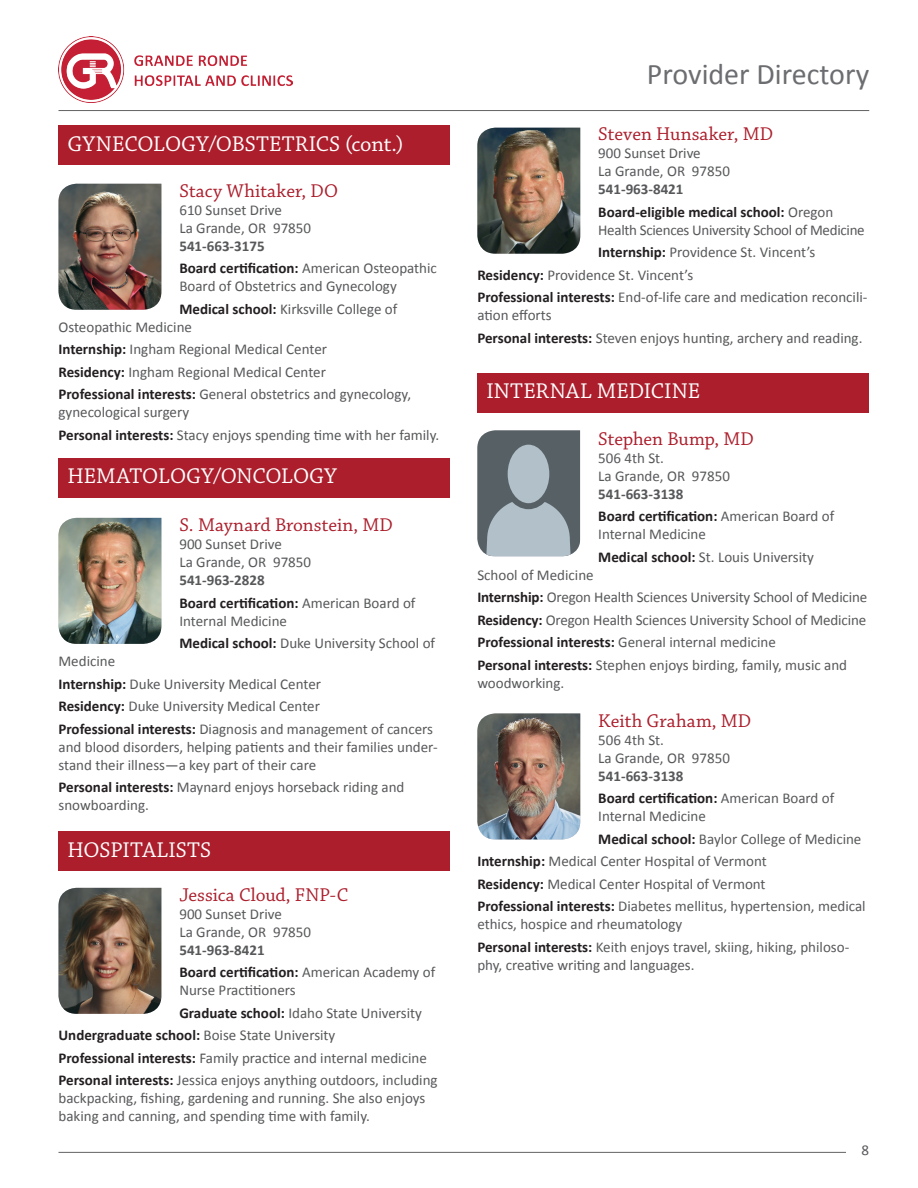
<style>
.page{position:relative;width:918px;height:1188px;background:#fff}
.page>*{position:absolute;margin:0;border:0;box-sizing:border-box;transform-origin:0 0}
.t1{font:30px "Calibri";color:#6c6d70}
.t2{font:22.5px "Chaparral Pro";color:#fff}
.t3{font:19.5px "Chaparral Pro";color:#ac1e2c}
.t4{font:15px/22.5px "Calibri";color:#57585a}
.t5{font:700 15px/22.5px "Calibri";color:#231f20}
.t6{font:15px "Calibri";letter-spacing:-.02em;color:#57585a}
.s1{color:#57585a}
.s2{font-weight:400;color:#57585a}
.s3{font-weight:700;color:#231f20}
</style>
<div class="page">
<img style="left:59px;top:36px;width:234px;height:66px">
<hr style="left:58px;top:110px;width:811px;height:1px;background:#636366">
<hr style="left:58px;top:1152px;width:788px;height:1px;background:#636366">
<img style="left:477px;top:128px;width:103px;height:126px">
<div style="left:477px;top:373px;width:392px;height:39px;background:#ac1e2c"></div>
<svg style="left:477px;top:430px;width:103px;height:126px;background:#7c878d"></svg>
<div style="left:505px;top:442px;width:47px;height:64px;background:#b1c0c9;border-radius:50%"></div>
<div style="left:502px;top:439px;width:53px;height:70px;border:6px solid #576065;border-radius:50%"></div>
<img style="left:477px;top:713px;width:103px;height:126px">
<div style="left:58px;top:126px;width:392px;height:39px;background:#ac1e2c"></div>
<img style="left:58px;top:184px;width:103px;height:126px">
<div style="left:58px;top:458px;width:392px;height:39px;background:#ac1e2c"></div>
<img style="left:58px;top:518px;width:103px;height:126px">
<div style="left:58px;top:831px;width:392px;height:40px;background:#ac1e2c"></div>
<img style="left:58px;top:888px;width:103px;height:126px">
<h2 class="t2" style="left:68px;top:132px;width:337px">GYNECOLOGY/OBSTETRICS (cont.)</h2>
<h3 class="t3" style="left:179px;top:180px;width:160px">Stacy Whitaker, DO</h3>
<p class="t4" style="left:179px;top:200px;width:133px;line-height:18px">610 Sunset Drive<br>La Grande, OR 97850</p>
<p class="t5" style="left:179px;top:234px;width:259px"><span class="s1">541-663-3175<br></span>Board certification: <span class="s2">American Osteopathic</span></p>
<p class="t4" style="left:179px;top:275px;width:219px">Board of Obstetrics and Gynecology<br><span class="s3">Medical school:</span> Kirksville College of</p>
<p class="t4" style="left:58px;top:315px;width:354px">Osteopathic Medicine<br><span class="s3">Internship:</span> Ingham Regional Medical Center<br><span class="s3">Residency:</span> Ingham Regional Medical Center<br><span class="s3">Professional interests:</span> General obstetrics and gynecology,</p>
<p class="t4" style="left:58px;top:401px;width:382px">gynecological surgery<br><span class="s3">Personal interests:</span> Stacy enjoys spending time with her family.</p>
<h2 class="t2" style="left:68px;top:464px;width:271px">HEMATOLOGY/ONCOLOGY</h2>
<h3 class="t3" style="left:179px;top:514px;width:215px">S. Maynard Bronstein, MD</h3>
<p class="t4" style="left:179px;top:535px;width:133px;line-height:18px">900 Sunset Drive<br>La Grande, OR 97850</p>
<p class="t5" style="left:179px;top:568px;width:238px"><span class="s1">541-963-2828<br></span>Board certification: <span class="s2">American Board of</span></p>
<p class="t4" style="left:179px;top:609px;width:257px">Internal Medicine<br><span class="s3">Medical school:</span> Duke University School of</p>
<p class="t4" style="left:58px;top:649px;width:376px">Medicine<br><span class="s3">Internship:</span> Duke University Medical Center<br><span class="s3">Residency:</span> Duke University Medical Center<br><span class="s3">Professional interests:</span> Diagnosis and management of cancers</p>
<p class="t4" style="left:58px;top:737px;width:381px;line-height:18px">and blood disorders, helping patients and their families under&shy;stand their illness—a key part of their care</p>
<p class="t4" style="left:58px;top:778px;width:347px;line-height:18px"><span class="s3">Personal interests:</span> Maynard enjoys horseback riding and snowboarding.</p>
<h2 class="t2" style="left:68px;top:837px;width:145px">HOSPITALISTS</h2>
<h3 class="t3" style="left:179px;top:884px;width:170px">Jessica Cloud, FNP-C</h3>
<p class="t4" style="left:179px;top:904px;width:133px;line-height:18px">900 Sunset Drive<br>La Grande, OR 97850</p>
<p class="t5" style="left:179px;top:938px;width:257px"><span class="s1">541-963-8421<br></span>Board certification: <span class="s2">American Academy of</span></p>
<p class="t4" style="left:179px;top:979px;width:118px">Nurse Practitioners</p>
<p class="t4" style="left:179px;top:1001px;width:244px"><span class="s3">Graduate school:</span> Idaho State University</p>
<p class="t5" style="left:59px;top:1023px;width:278px">Undergraduate school: <span class="s2">Boise State University</span></p>
<p class="t4" style="left:59px;top:1046px;width:370px"><span class="s3">Professional interests:</span> Family practice and internal medicine</p>
<p class="t4" style="left:59px;top:1069px;width:381px"><span class="s3">Personal interests:</span> Jessica enjoys anything outdoors, including</p>
<p class="t4" style="left:59px;top:1089px;width:368px;line-height:18px">backpacking, fishing, gardening and running. She also enjoys baking and canning, and spending time with family.</p>
<h1 class="t1" style="left:647px;top:53px;width:224px">Provider Directory</h1>
<h3 class="t3" style="left:598px;top:123px;width:177px">Steven Hunsaker, MD</h3>
<p class="t4" style="left:598px;top:144px;width:133px;line-height:18px">900 Sunset Drive<br>La Grande, OR 97850</p>
<p class="t5" style="left:598px;top:177px;width:237px"><span class="s1">541-963-8421<br></span>Board-eligible medical school: <span class="s2">Oregon</span></p>
<p class="t6" style="left:598px;top:219px;width:268px">Health Sciences University School of Medicine</p>
<p class="t4" style="left:598px;top:240px;width:219px"><span class="s3">Internship:</span> Providence St. Vincent’s</p>
<p class="t4" style="left:477px;top:263px;width:217px"><span class="s3">Residency:</span> Providence St. Vincent’s</p>
<p class="t4" style="left:477px;top:285px;width:392px"><span class="s3">Professional interests:</span> End-of-life care and medication reconcili-</p>
<p class="t4" style="left:477px;top:303px;width:387px">ation efforts<br><span class="s3">Personal interests:</span> Steven enjoys hunting, archery and reading.</p>
<h2 class="t2" style="left:486px;top:379px;width:216px">INTERNAL MEDICINE</h2>
<h3 class="t3" style="left:598px;top:428px;width:157px">Stephen Bump, MD</h3>
<p class="t4" style="left:598px;top:448px;width:133px;line-height:18px">506 4th St.<br>La Grande, OR 97850</p>
<p class="t5" style="left:598px;top:482px;width:238px"><span class="s1">541-663-3138<br></span>Board certification: <span class="s2">American Board of</span></p>
<p class="t4" style="left:598px;top:522px;width:217px">Internal Medicine<br><span class="s3">Medical school:</span> St. Louis University</p>
<p class="t4" style="left:477px;top:563px;width:391px">School of Medicine<br><span class="s3">Internship:</span> Oregon Health Sciences University School of Medicine <span class="s3">Residency:</span> Oregon Health Sciences University School of Medicine <span class="s3">Professional interests:</span> General internal medicine<br><span class="s3">Personal interests:</span> Stephen enjoys birding, family, music and</p>
<p class="t4" style="left:477px;top:671px;width:88px">woodworking.</p>
<h3 class="t3" style="left:598px;top:710px;width:155px">Keith Graham, MD</h3>
<p class="t4" style="left:598px;top:730px;width:133px;line-height:18px">506 4th St.<br>La Grande, OR 97850</p>
<p class="t5" style="left:598px;top:764px;width:238px"><span class="s1">541-663-3138<br></span>Board certification: <span class="s2">American Board of</span></p>
<p class="t4" style="left:598px;top:804px;width:109px">Internal Medicine</p>
<p class="t4" style="left:598px;top:827px;width:265px"><span class="s3">Medical school:</span> Baylor College of Medicine</p>
<p class="t4" style="left:477px;top:849px;width:291px"><span class="s3">Internship:</span> Medical Center Hospital of Vermont</p>
<p class="t4" style="left:477px;top:872px;width:290px"><span class="s3">Residency:</span> Medical Center Hospital of Vermont</p>
<p class="t4" style="left:477px;top:894px;width:390px"><span class="s3">Professional interests:</span> Diabetes mellitus, hypertension, medical</p>
<p class="t4" style="left:477px;top:912px;width:373px">ethics, hospice and rheumatology<br><span class="s3">Personal interests:</span> Keith enjoys travel, skiing, hiking, philoso-</p>
<p class="t4" style="left:477px;top:953px;width:219px">phy, creative writing and languages.</p>
<p class="t4" style="left:862px;top:1139px;width:9px">8</p>
</div>
